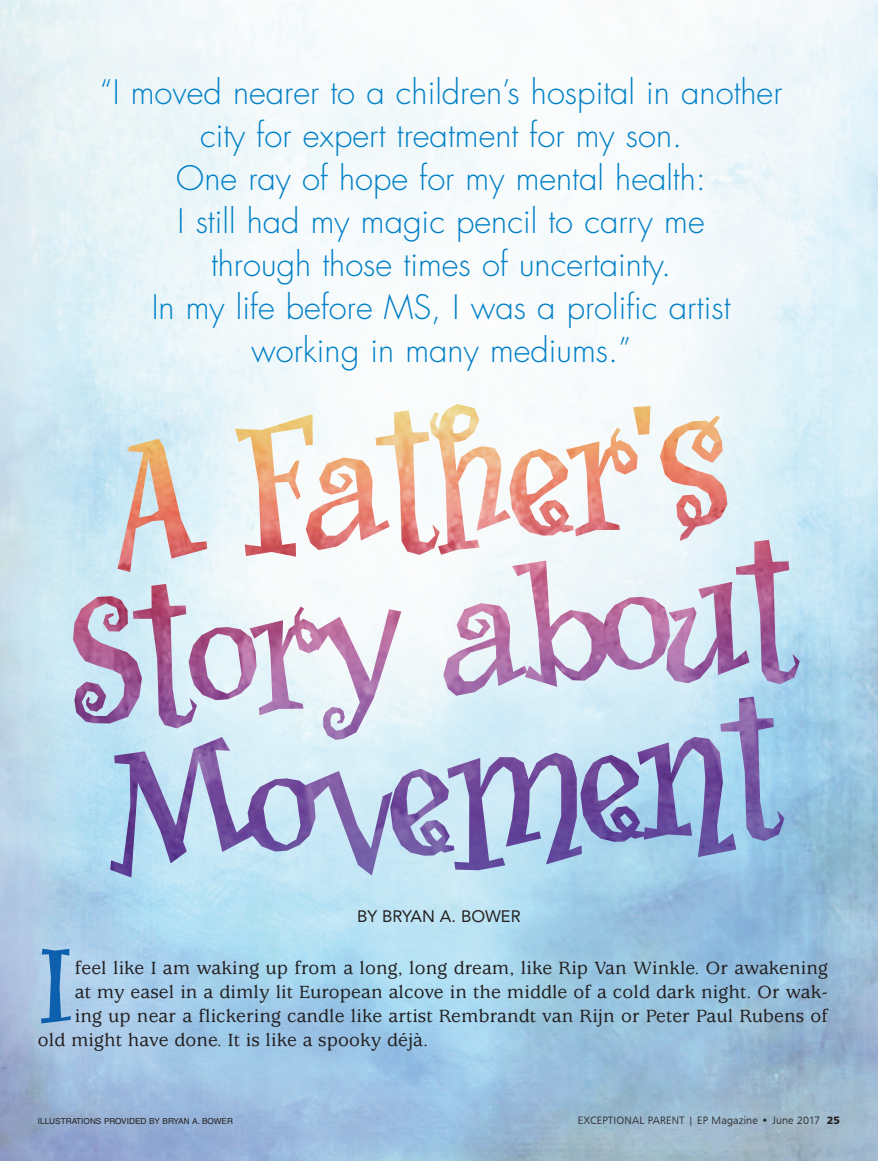
<style>
.page{position:relative;width:878px;height:1161px;background:#fff}
.page>*{position:absolute;margin:0;border:0;box-sizing:border-box;transform-origin:0 0}
.t1{font:700 113.1px "Whimsy ICG";color:#0d60ae}
.t2{font:300 32.85px/43px "Futura";color:#0080c7;text-align:center}
.t3{font:500 19.5px "Usherwood";letter-spacing:.01em;color:#231f20}
.t4{font:16.5px "Avenir";letter-spacing:-.005em;color:#231f20}
.t5{font:11.25px "Frutus T Light";letter-spacing:.01em;color:#231f20}
.t6{font:8.25px "Helvetica";color:#231f20}
.s1{font-family:"Frutus T Bold"}
</style>
<div class="page">
<img style="left:0;top:0;width:878px;height:1161px">
<img style="left:73px;top:584px;width:711px;height:294px">
<p class="t2" style="left:100px;top:73px;width:684px">“I moved nearer to a children’s hospital in another city for expert treatment for my son.<br>One ray of hope for my mental health:<br>I still had my magic pencil to carry me<br>through those times of uncertainty.<br>In my life before MS, I was a prolific artist working in many mediums.”</p>
<p class="t4" style="left:357px;top:910px;width:165px">BY BRYAN A. BOWER</p>
<h1 class="t1" style="left:38px;top:917px;width:38px">I</h1>
<p class="t3" style="left:75px;top:961px;width:754px">feel like I am waking up from a long, long dream, like Rip Van Winkle. Or awakening</p>
<p class="t3" style="left:75px;top:985px;width:754px">at my easel in a dimly lit European alcove in the middle of a cold dark night. Or wak-</p>
<p class="t3" style="left:75px;top:1009px;width:754px">ing up near a flickering candle like artist Rembrandt van Rijn or Peter Paul Rubens of</p>
<p class="t3" style="left:38px;top:1033px;width:392px">old might have done. It is like a spooky déjà.</p>
<p class="t6" style="left:38px;top:1118px;width:197px">ILLUSTRATIONS PROVIDED BY BRYAN A. BOWER</p>
<p class="t5" style="left:578px;top:1116px;width:264px">EXCEPTIONAL PARENT | EP Magazine • June 2017 <span class="s1">25</span></p>
</div>
